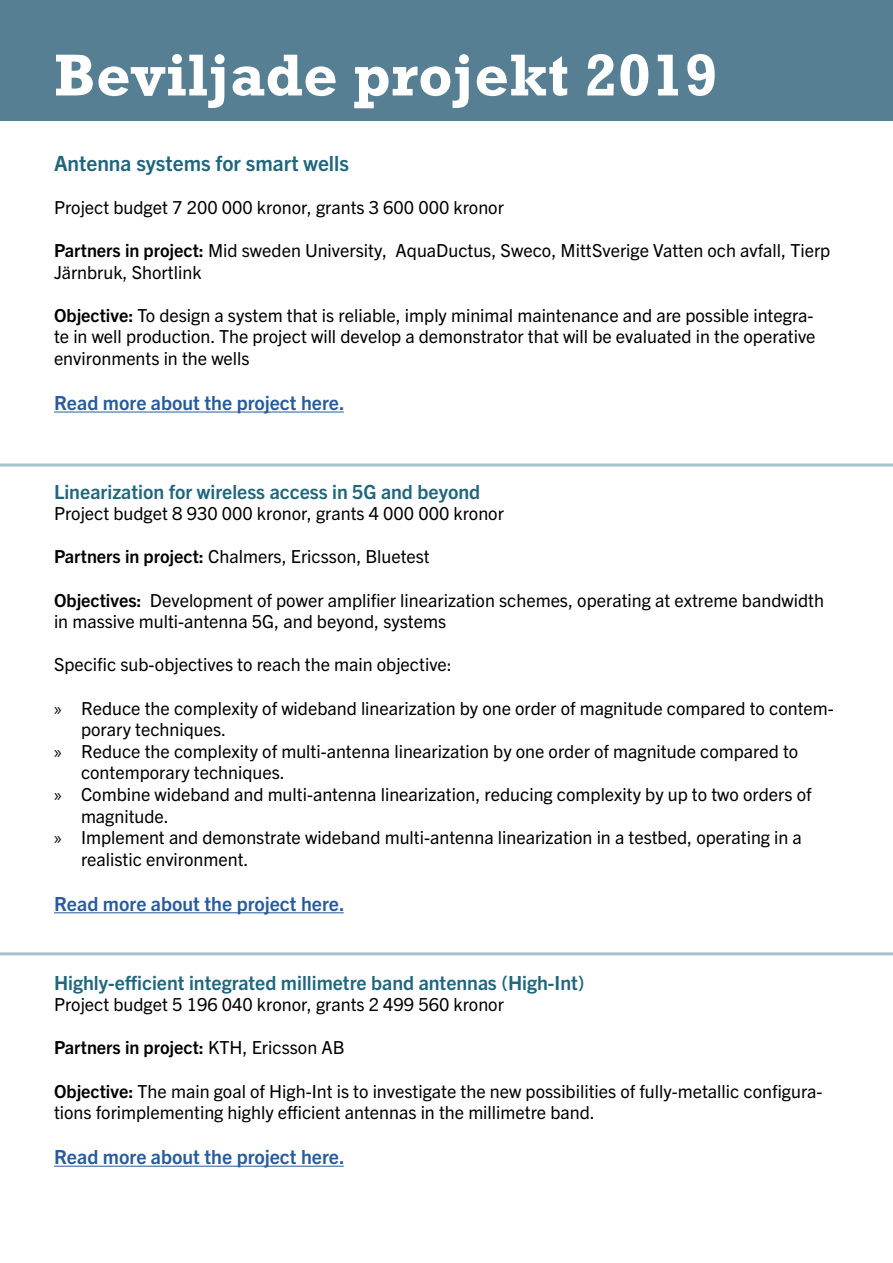
<style>
.page{position:relative;width:893px;height:1263px;background:#fff}
.page>*{position:absolute;margin:0;border:0;box-sizing:border-box;transform-origin:0 0}
.t1{font:700 60px "Rockwell";letter-spacing:.005em;color:#fff}
.t2{font:700 21px "Trade Gothic Next LT Pro";color:#20667c}
.t3{font:700 19.5px "Trade Gothic Next LT Pro";color:#20667c}
.t4{font:700 19.5px "Trade Gothic Next LT Pro";color:#275b9b}
.t5{font:18px/21.6px "Trade Gothic Next LT Pro";color:#000}
.t6{font:700 18px "Trade Gothic Next LT Pro";color:#000}
.s1{font-weight:700}
.s2{font-family:"Myriad Pro"}
.s3{font-weight:400}
</style>
<div class="page">
<hr style="left:54px;top:411px;width:290px;height:1px;background:#275b9b">
<hr style="left:0;top:463px;width:893px;height:3px;background:#20667c">
<hr style="left:54px;top:912px;width:290px;height:1px;background:#275b9b">
<hr style="left:54px;top:1166px;width:290px;height:1px;background:#275b9b">
<hr style="left:0;top:952px;width:893px;height:3px;background:#20667c">
<div style="left:0;top:0;width:893px;height:121px;background:#577f93"></div>
<h1 class="t1" style="left:54px;top:39px;width:665px">Beviljade projekt 2019</h1>
<p class="t2" style="left:54px;top:148px;width:297px">Antenna systems for smart wells</p>
<p class="t5" style="left:54px;top:195px;width:451px">Project budget 7 200 000 kronor, grants 3 600 000 kronor</p>
<p class="t5" style="left:54px;top:238px;width:778px"><span class="s1">Partners in project:</span> Mid sweden University, AquaDuctus, Sweco, MittSverige Vatten och avfall, Tierp<br>Järnbruk, Shortlink</p>
<p class="t5" style="left:54px;top:303px;width:763px;text-align:justify"><span class="s1">Objective:</span> To design a system that is reliable, imply minimal maintenance and are possible integra&shy;te in well production. The project will develop a demonstrator that will be evaluated in the operative environments in the wells</p>
<p class="t4" style="left:54px;top:389px;width:292px">Read more about the project here.</p>
<p class="t3" style="left:54px;top:478px;width:428px">Linearization for wireless access in 5G and beyond</p>
<p class="t5" style="left:54px;top:502px;width:451px">Project budget 8 930 000 kronor, grants 4 000 000 kronor</p>
<p class="t5" style="left:54px;top:545px;width:377px"><span class="s1">Partners in project:</span> Chalmers, Ericsson, Bluetest</p>
<p class="t5" style="left:54px;top:588px;width:771px"><span class="s1">Objectives:</span> Development of power amplifier linearization schemes, operating at extreme bandwidth in massive multi-antenna 5G, and beyond, systems</p>
<p class="t5" style="left:54px;top:653px;width:399px">Specific sub-objectives to reach the main objective:</p>
<p class="t5" style="left:54px;top:696px;width:781px"><span class="s2">»</span> Reduce the complexity of wideband linearization by one order of magnitude compared to contem-</p>
<p class="t5" style="left:81px;top:718px;width:147px">porary techniques.</p>
<p class="t5" style="left:54px;top:739px;width:746px"><span class="s2">»</span> Reduce the complexity of multi-antenna linearization by one order of magnitude compared to</p>
<p class="t5" style="left:81px;top:761px;width:205px">contemporary techniques.</p>
<p class="t5" style="left:54px;top:782px;width:759px"><span class="s2">»</span> Combine wideband and multi-antenna linearization, reducing complexity by up to two orders of</p>
<p class="t5" style="left:81px;top:804px;width:90px">magnitude.</p>
<p class="t5" style="left:54px;top:826px;width:749px"><span class="s2">»</span> Implement and demonstrate wideband multi-antenna linearization in a testbed, operating in a</p>
<p class="t5" style="left:81px;top:847px;width:169px">realistic environment.</p>
<p class="t4" style="left:54px;top:890px;width:292px">Read more about the project here.</p>
<p class="t3" style="left:54px;top:969px;width:532px">Highly-efficient integrated millimetre band antennas (High-Int)</p>
<p class="t5" style="left:54px;top:993px;width:451px">Project budget 5 196 040 kronor, grants 2 499 560 kronor</p>
<p class="t6" style="left:54px;top:1035px;width:292px">Partners in project: <span class="s3">KTH, Ericsson AB</span></p>
<p class="t5" style="left:54px;top:1079px;width:770px"><span class="s1">Objective:</span> The main goal of High-Int is to investigate the new possibilities of fully-metallic configura&shy;tions forimplementing highly efficient antennas in the millimetre band.</p>
<p class="t4" style="left:54px;top:1143px;width:292px">Read more about the project here.</p>
</div>
